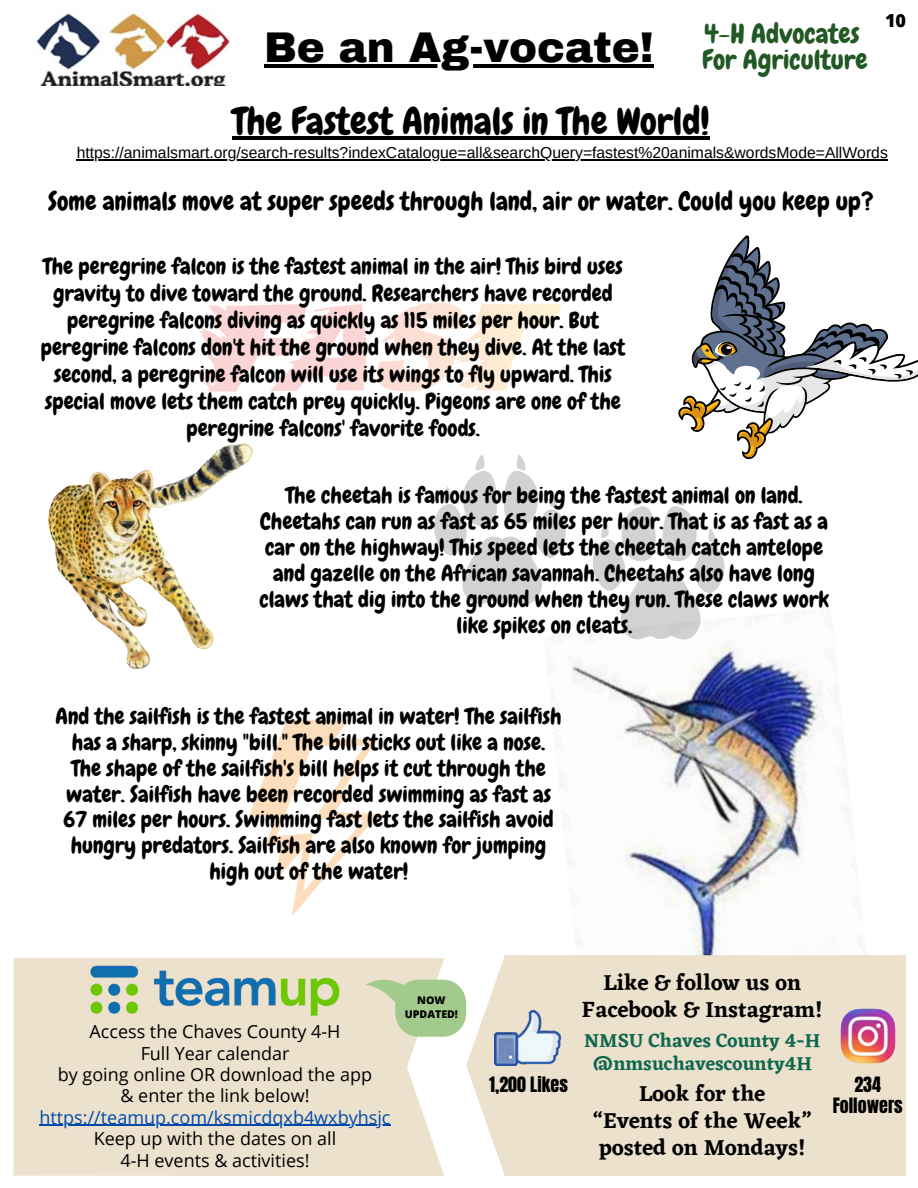
<style>
.page{position:relative;width:918px;height:1188px;background:#fff}
.page>*{position:absolute;margin:0;border:0;box-sizing:border-box;transform-origin:0 0}
.t1{font:900 42px "Archivo";color:#000}
.t2{font:37.5px "Chewy";color:#000}
.t3{font:27px/25.8px "Chewy";color:#215823}
.t4{font:25.5px "Chewy";color:#000}
.t5{font:22.5px/25.8px "Chewy";color:#000;text-align:center}
.t6{font:600 22.5px/27px "Eczar";color:#000;text-align:center}
.t7{font:600 19.5px/23.2px "Eczar";color:#0f674e;text-align:center}
.t8{font:18px "Open Sans";color:#000}
.t9{font:18px "Open Sans";color:#004aad}
.t10{font:18px "Anton";color:#000}
.t11{font:800 18px "Open Sans";color:#000}
.t12{font:15.75px "Arimo";color:#000}
.t13{font:800 10.65px/14.1px "Open Sans";color:#000;text-align:center}
</style>
<div class="page">
<img style="left:36px;top:12px;width:195px;height:74px">
<div style="left:14px;top:958px;width:430px;height:218px;background:#ebe1cd"></div>
<img style="left:67px;top:958px;width:296px;height:63px">
<img style="left:435px;top:610px;width:429px;height:484px">
<div style="left:466px;top:955px;width:440px;height:221px;background:#ebe1cd"></div>
<img style="left:494px;top:1008px;width:69px;height:58px">
<img style="left:840px;top:1008px;width:56px;height:58px">
<svg style="left:365px;top:980px;width:101px;height:57px;background:#b9d2a3"></svg>
<svg style="left:678px;top:235px;width:240px;height:224px"></svg>
<img style="left:48px;top:443px;width:205px;height:225px">
<svg style="left:197px;top:303px;width:365px;height:89px"></svg>
<svg style="left:249px;top:720px;width:130px;height:196px"></svg>
<svg style="left:434px;top:454px;width:135px;height:158px"></svg>
<svg style="left:590px;top:490px;width:137px;height:150px"></svg>
<hr style="left:40px;top:1125px;width:351px;height:1px;background:#004aad">
<hr style="left:264px;top:64px;width:390px;height:4px;background:#000">
<hr style="left:232px;top:136px;width:478px;height:4px;background:#000">
<hr style="left:77px;top:159px;width:811px;height:1px;background:#000">
<h6 class="t1" style="left:264px;top:25px;width:391px">Be an Ag-vocate!</h6>
<h4 class="t3" style="left:702px;top:21px;width:167px">4-H Advocates<br>For Agriculture</h4>
<h4 class="t11" style="left:885px;top:7px;width:23px">10</h4>
<p class="t2" style="left:232px;top:97px;width:479px">The Fastest Animals in The World!</p>
<p class="t12" style="left:77px;top:144px;width:813px">https://animalsmart.org/search-results?indexCatalogue=all&amp;searchQuery=fastest%20animals&amp;wordsMode=AllWords</p>
<p class="t4" style="left:48px;top:185px;width:827px">Some animals move at super speeds through land, air or water. Could you keep up?</p>
<p class="t5" style="left:41px;top:253px;width:586px;line-height:27px">The peregrine falcon is the fastest animal in the air! This bird uses gravity to dive toward the ground. Researchers have recorded peregrine falcons diving as quickly as 115 miles per hour. But peregrine falcons don't hit the ground when they dive. At the last second, a peregrine falcon will use its wings to fly upward. This special move lets them catch prey quickly. Pigeons are one of the peregrine falcons' favorite foods.</p>
<p class="t5" style="left:259px;top:483px;width:571px">The cheetah is famous for being the fastest animal on land.<br>Cheetahs can run as fast as 65 miles per hour. That is as fast as a car on the highway! This speed lets the cheetah catch antelope and gazelle on the African savannah. Cheetahs also have long claws that dig into the ground when they run. These claws work like spikes on cleats.</p>
<p class="t5" style="left:56px;top:703px;width:508px">And the sailfish is the fastest animal in water! The sailfish has a sharp, skinny "bill." The bill sticks out like a nose.<br>The shape of the sailfish's bill helps it cut through the water. Sailfish have been recorded swimming as fast as 67 miles per hours. Swimming fast lets the sailfish avoid hungry predators. Sailfish are also known for jumping high out of the water!</p>
<p class="t8" style="left:90px;top:1019px;width:252px">Access the Chaves County 4-H</p>
<p class="t8" style="left:141px;top:1040px;width:150px">Full Year calendar</p>
<h5 class="t8" style="left:58px;top:1062px;width:316px">by going online OR download the app</h5>
<p class="t8" style="left:121px;top:1083px;width:191px">&amp; enter the link below!</p>
<h5 class="t9" style="left:40px;top:1105px;width:352px">https://teamup.com/ksmicdqxb4wxbyhsjc</h5>
<p class="t8" style="left:94px;top:1126px;width:244px">Keep up with the dates on all</p>
<p class="t8" style="left:121px;top:1147px;width:190px">4-H events &amp; activities!</p>
<p class="t13" style="left:405px;top:993px;width:55px">NOW<br>UPDATED!</p>
<h2 class="t6" style="left:582px;top:969px;width:242px">Like &amp; follow us on<br>Facebook &amp; Instagram!</h2>
<p class="t7" style="left:584px;top:1028px;width:238px">NMSU Chaves County 4-H @nmsuchavescounty4H</p>
<h3 class="t6" style="left:593px;top:1080px;width:220px">Look for the<br>“Events of the Week” posted on Mondays!</h3>
<p class="t10" style="left:489px;top:1071px;width:80px">1,200 Likes</p>
<p class="t10" style="left:854px;top:1071px;width:28px">234</p>
<p class="t10" style="left:833px;top:1093px;width:72px">Followers</p>
</div>
